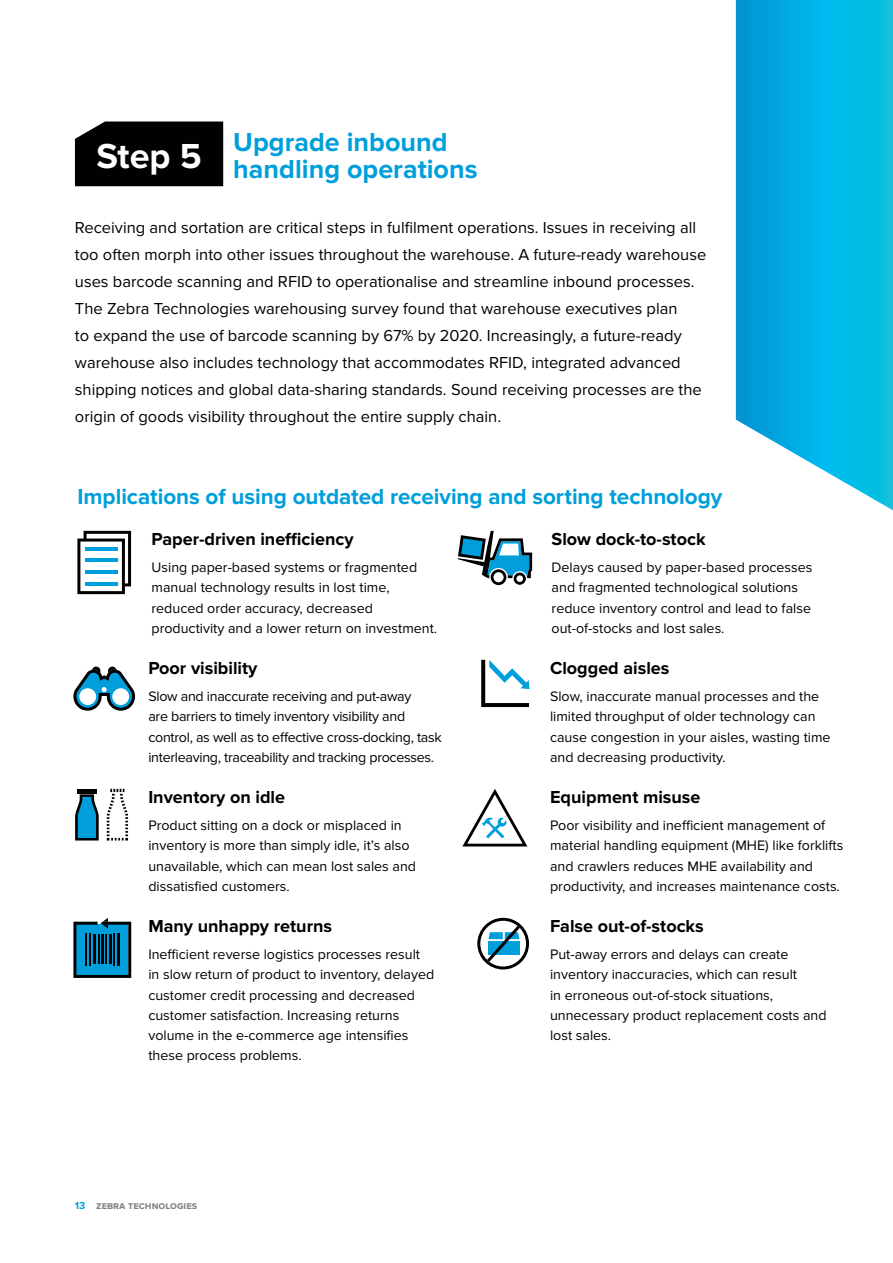
<style>
.page{position:relative;width:893px;height:1263px;background:#fff}
.page>*{position:absolute;margin:0;border:0;box-sizing:border-box;transform-origin:0 0}
.t1{font:700 27px/27px "Proxima Nova";color:#009fdb}
.t2{font:700 22.5px "Proxima Nova";letter-spacing:-.005em;color:#009fdb}
.t3{font:700 18px "Proxima Nova";color:#000}
.t4{font:16.5px/27px "Proxima Nova";color:#000}
.t5{font:14.25px/20.2px "Proxima Nova";color:#000}
.t6{font:14.25px/20.2px "Proxima Nova";letter-spacing:-.02em;color:#000}
.t7{font:700 10.5px "Proxima Nova";color:#808285}
.s1{color:#009fdb}
</style>
<div class="page">
<div style="left:75px;top:122px;width:148px;height:64px;background:#000101"></div>
<svg style="left:736px;top:0;width:157px;height:510px"></svg>
<svg style="left:77px;top:531px;width:54px;height:63px"></svg>
<hr style="left:85px;top:559px;width:33px;height:3px;background:#009fdb">
<hr style="left:85px;top:547px;width:33px;height:3px;background:#009fdb">
<hr style="left:85px;top:571px;width:33px;height:3px;background:#009fdb">
<hr style="left:85px;top:583px;width:33px;height:3px;background:#009fdb">
<svg style="left:458px;top:531px;width:74px;height:54px"></svg>
<svg style="left:462px;top:789px;width:65px;height:57px"></svg>
<hr style="left:77px;top:789px;width:20px;height:4px;background:#000">
<svg style="left:75px;top:794px;width:24px;height:46px"></svg>
<svg style="left:107px;top:789px;width:21px;height:51px"></svg>
<svg style="left:73px;top:666px;width:63px;height:45px"></svg>
<svg style="left:481px;top:660px;width:48px;height:47px"></svg>
<svg style="left:477px;top:918px;width:52px;height:51px"></svg>
<svg style="left:73px;top:918px;width:58px;height:60px"></svg>
<h1 class="t1" style="left:96px;top:130px;width:383px;text-indent:137px">Upgrade inbound<br><sup>Step</sup> <sup>5</sup> handling operations</h1>
<p class="t4" style="left:75px;top:215px;width:633px">Receiving and sortation are critical steps in fulfilment operations. Issues in receiving all too often morph into other issues throughout the warehouse. A future-ready warehouse uses barcode scanning and RFID to operationalise and streamline inbound processes.<br>The Zebra Technologies warehousing survey found that warehouse executives plan<br>to expand the use of barcode scanning by 67% by 2020. Increasingly, a future-ready warehouse also includes technology that accommodates RFID, integrated advanced shipping notices and global data-sharing standards. Sound receiving processes are the origin of goods visibility throughout the entire supply chain.</p>
<h2 class="t2" style="left:77px;top:483px;width:646px">Implications of using outdated receiving and sorting technology</h2>
<p class="t3" style="left:152px;top:529px;width:204px">Paper-driven inefficiency</p>
<p class="t5" style="left:152px;top:558px;width:287px">Using paper-based systems or fragmented manual technology results in lost time, reduced order accuracy, decreased productivity and a lower return on investment.</p>
<p class="t3" style="left:552px;top:529px;width:156px">Slow dock-to-stock</p>
<p class="t5" style="left:552px;top:558px;width:262px">Delays caused by paper-based processes and fragmented technological solutions reduce inventory control and lead to false out-of-stocks and lost sales.</p>
<p class="t3" style="left:148px;top:658px;width:111px">Poor visibility</p>
<p class="t6" style="left:148px;top:687px;width:295px">Slow and inaccurate receiving and put-away<br>are barriers to timely inventory visibility and control, as well as to effective cross-docking, task interleaving, traceability and tracking processes.</p>
<p class="t3" style="left:148px;top:787px;width:138px">Inventory on idle</p>
<p class="t5" style="left:148px;top:816px;width:269px">Product sitting on a dock or misplaced in inventory is more than simply idle, it’s also unavailable, which can mean lost sales and dissatisfied customers.</p>
<p class="t3" style="left:148px;top:916px;width:185px">Many unhappy returns</p>
<p class="t5" style="left:148px;top:945px;width:287px">Inefficient reverse logistics processes result in slow return of product to inventory, delayed customer credit processing and decreased customer satisfaction. Increasing returns volume in the e-commerce age intensifies these process problems.</p>
<p class="t7" style="left:75px;top:1200px;width:124px"><span class="s1">13</span> zebra technologies</p>
<p class="t3" style="left:550px;top:658px;width:121px">Clogged aisles</p>
<p class="t5" style="left:550px;top:687px;width:282px">Slow, inaccurate manual processes and the limited throughput of older technology can cause congestion in your aisles, wasting time and decreasing productivity.</p>
<p class="t3" style="left:550px;top:787px;width:152px">Equipment misuse</p>
<p class="t5" style="left:550px;top:816px;width:295px">Poor visibility and inefficient management of material handling equipment (MHE) like forklifts and crawlers reduces MHE availability and productivity, and increases maintenance costs.</p>
<p class="t3" style="left:550px;top:916px;width:155px">False out-of-stocks</p>
<p class="t5" style="left:550px;top:945px;width:278px">Put-away errors and delays can create inventory inaccuracies, which can result<br>in erroneous out-of-stock situations, unnecessary product replacement costs and lost sales.</p>
</div>
